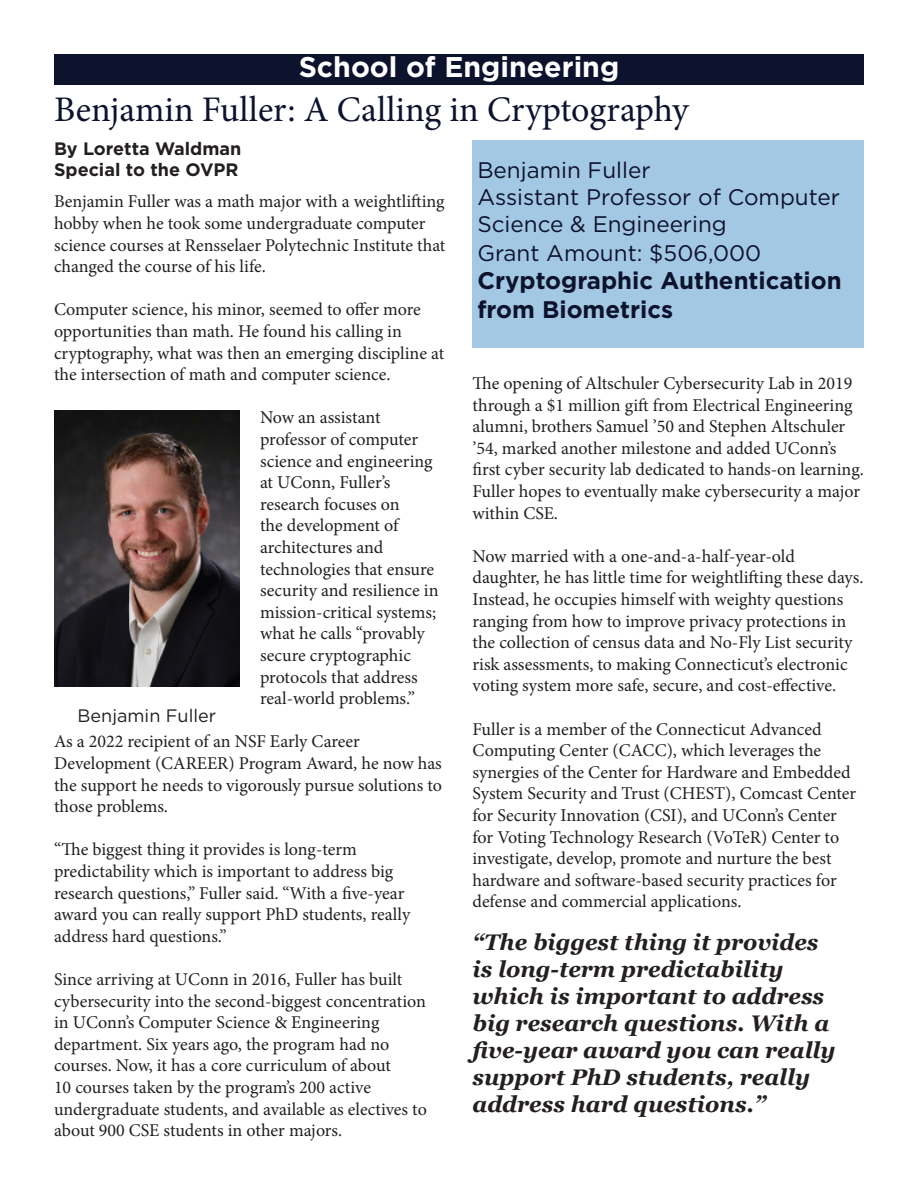
<style>
.page{position:relative;width:918px;height:1188px;background:#fff}
.page>*{position:absolute;margin:0;border:0;box-sizing:border-box;transform-origin:0 0}
.t1{font:36px "Minion Pro";color:#0d122d}
.t2{font:700 28.5px "Gotham";color:#fff}
.t3{font:700 24px/28.8px "Gotham";color:#0d122d}
.t4{font:italic 700 22.5px/27px "Georgia";color:#231f20}
.t5{font:22.5px/27px "Gotham";color:#0d122d}
.t6{font:18px/21.6px "Minion Pro";color:#231f20}
.t7{font:700 18px/21.6px "Gotham";color:#231f20}
.t8{font:18px "Gotham";color:#231f20}
</style>
<div class="page">
<div style="left:54px;top:54px;width:810px;height:30px;background:#0d122d"></div>
<img style="left:54px;top:410px;width:186px;height:277px">
<div style="left:472px;top:140px;width:392px;height:208px;background:#a3c8e3"></div>
<p class="t2" style="left:299px;top:48px;width:322px">School of Engineering</p>
<p class="t1" style="left:54px;top:86px;width:636px">Benjamin Fuller: A Calling in Cryptography</p>
<p class="t7" style="left:54px;top:138px;width:189px">By Loretta Waldman<br>Special to the OVPR</p>
<p class="t5" style="left:477px;top:156px;width:175px">Benjamin Fuller</p>
<p class="t5" style="left:477px;top:183px;width:364px">Assistant Professor of Computer<br>Science &amp; Engineering</p>
<p class="t5" style="left:477px;top:239px;width:285px">Grant Amount: $506,000</p>
<p class="t3" style="left:477px;top:266px;width:366px">Cryptographic Authentication from Biometrics</p>
<p class="t6" style="left:54px;top:191px;width:393px">Benjamin Fuller was a math major with a weightlifting hobby when he took some undergraduate computer science courses at Rensselaer Polytechnic Institute that changed the course of his life.</p>
<p class="t6" style="left:54px;top:299px;width:392px">Computer science, his minor, seemed to offer more opportunities than math. He found his calling in cryptography, what was then an emerging discipline at the intersection of math and computer science.</p>
<p class="t6" style="left:260px;top:407px;width:180px">Now an assistant professor of computer science and engineering at UConn, Fuller’s research focuses on<br>the development of architectures and technologies that ensure security and resilience in mission-critical systems; what he calls “provably secure cryptographic protocols that address real-world problems.”</p>
<p class="t6" style="left:54px;top:731px;width:389px">As a 2022 recipient of an NSF Early Career Development (CAREER) Program Award, he now has the support he needs to vigorously pursue solutions to those problems.</p>
<p class="t6" style="left:54px;top:839px;width:358px">“The biggest thing it provides is long-term predictability which is important to address big research questions,” Fuller said. “With a five-year award you can really support PhD students, really address hard questions.”</p>
<p class="t6" style="left:54px;top:969px;width:374px">Since arriving at UConn in 2016, Fuller has built cybersecurity into the second-biggest concentration in UConn’s Computer Science &amp; Engineering department. Six years ago, the program had no courses. Now, it has a core curriculum of about<br>10 courses taken by the program’s 200 active undergraduate students, and available as electives to about 900 CSE students in other majors.</p>
<p class="t6" style="left:472px;top:372px;width:393px">The opening of Altschuler Cybersecurity Lab in 2019 through a $1 million gift from Electrical Engineering alumni, brothers Samuel ’50 and Stephen Altschuler ’54, marked another milestone and added UConn’s first cyber security lab dedicated to hands-on learning.<br>Fuller hopes to eventually make cybersecurity a major within CSE.</p>
<p class="t6" style="left:472px;top:545px;width:393px">Now married with a one-and-a-half-year-old daughter, he has little time for weightlifting these days.<br>Instead, he occupies himself with weighty questions ranging from how to improve privacy protections in the collection of census data and No-Fly List security risk assessments, to making Connecticut’s electronic voting system more safe, secure, and cost-effective.</p>
<p class="t6" style="left:472px;top:718px;width:385px">Fuller is a member of the Connecticut Advanced Computing Center (CACC), which leverages the synergies of the Center for Hardware and Embedded System Security and Trust (CHEST), Comcast Center for Security Innovation (CSI), and UConn’s Center for Voting Technology Research (VoTeR) Center to investigate, develop, promote and nurture the best hardware and software-based security practices for defense and commercial applications.</p>
<p class="t8" style="left:78px;top:704px;width:140px">Benjamin Fuller</p>
<p class="t4" style="left:472px;top:929px;width:365px">“The biggest thing it provides is long-term predictability which is important to address big research questions. With a five-year award you can really support PhD students, really address hard questions.”</p>
</div>
